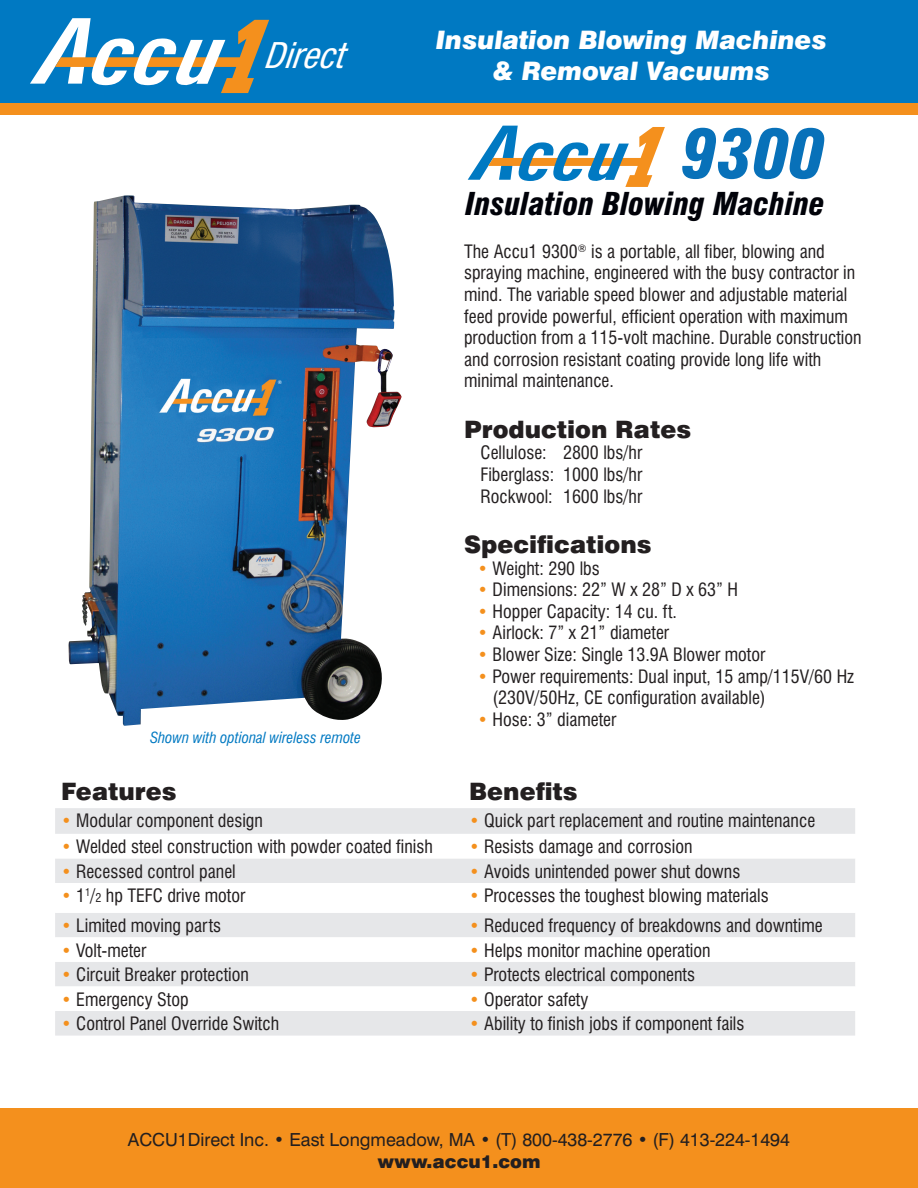
<style>
.page{position:relative;width:918px;height:1188px;background:#fff}
.page>*{position:absolute;margin:0;border:0;box-sizing:border-box;transform-origin:0 0}
.t1{font:italic 900 condensed 66.75px "Swiss 721 BT";color:#0871b9}
.t2{font:italic condensed 36.3px "Helvetica Neue";color:#fff}
.t3{font:italic 900 condensed 30.75px "Swiss 721 BT";color:#010209}
.t4{font:italic 900 25.5px/30.6px "Swiss 721 BT";color:#fff;text-align:center}
.t5{font:900 24px "Swiss 721 BT";color:#231f20}
.t6{font:condensed 18px/21.6px "Swiss 721 BT";color:#231f20}
.t7{font:18px/21.6px "Swiss 721 BT";color:#231f20;text-align:center}
.t8{font:italic condensed 15px "Swiss 721 BT";color:#0079c2}
.t9{font:5.1px "Swiss 721 BT";color:#fff}
.s1{color:#f4901d}
.s2{font-size:12px}
.s3{font-stretch:condensed}
.s4{font-weight:900}
</style>
<div class="page">
<div style="left:55px;top:808px;width:800px;height:228px;background:#e6e7e9"></div>
<svg style="left:55px;top:834px;width:800px;height:24px"></svg>
<svg style="left:55px;top:883px;width:800px;height:128px"></svg>
<img style="left:69px;top:195px;width:333px;height:531px">
<svg style="left:468px;top:126px;width:197px;height:61px"></svg>
<div style="left:0;top:0;width:918px;height:110px;background:#0079c2"></div>
<svg style="left:30px;top:18px;width:239px;height:75px"></svg>
<div style="left:0;top:104px;width:918px;height:11px;background:#f4901d"></div>
<div style="left:0;top:1109px;width:918px;height:79px;background:#f4901d"></div>
<h2 class="t2" style="left:263px;top:34px;width:81px">Direct</h2>
<h3 class="t4" style="left:436px;top:25px;width:393px">Insulation Blowing Machines &amp; Removal Vacuums</h3>
<p class="t9" style="left:278px;top:379px;width:6px">®</p>
<p class="t8" style="left:150px;top:729px;width:212px">Shown with optional wireless remote</p>
<h1 class="t1" style="left:682px;top:114px;width:145px">9300</h1>
<h3 class="t3" style="left:465px;top:185px;width:361px">Insulation Blowing Machine</h3>
<p class="t6" style="left:464px;top:240px;width:399px">The Accu1 9300<sup>®</sup> is a portable, all fiber, blowing and spraying machine, engineered with the busy contractor in mind. The variable speed blower and adjustable material feed provide powerful, efficient operation with maximum production from a 115-volt machine. Durable construction and corrosion resistant coating provide long life with minimal maintenance.</p>
<h3 class="t5" style="left:464px;top:415px;width:229px">Production Rates</h3>
<p class="t6" style="left:481px;top:442px;width:163px;text-align:justify">Cellulose: 2800 lbs/hr Fiberglass: 1000 lbs/hr Rockwool: 1600 lbs/hr</p>
<h3 class="t5" style="left:464px;top:530px;width:189px">Specifications</h3>
<p class="t6" style="left:478px;top:557px;width:124px"><span class="s1">•</span> Weight: 290 lbs</p>
<p class="t6" style="left:478px;top:579px;width:262px"><span class="s1">•</span> Dimensions: 22” W x 28” D x 63” H</p>
<p class="t6" style="left:478px;top:600px;width:201px"><span class="s1">•</span> Hopper Capacity: 14 cu. ft.</p>
<p class="t6" style="left:478px;top:622px;width:193px"><span class="s1">•</span> Airlock: 7” x 21” diameter</p>
<p class="t6" style="left:478px;top:644px;width:289px"><span class="s1">•</span> Blower Size: Single 13.9A Blower motor</p>
<p class="t6" style="left:493px;top:665px;width:363px;text-indent:-15px"><span class="s1">•</span> Power requirements: Dual input, 15 amp/115V/60 Hz (230V/50Hz, CE configuration available)</p>
<p class="t6" style="left:478px;top:708px;width:140px"><span class="s1">•</span> Hose: 3” diameter</p>
<h3 class="t5" style="left:61px;top:776px;width:117px">Features</h3>
<h3 class="t5" style="left:469px;top:776px;width:110px">Benefits</h3>
<p class="t6" style="left:61px;top:810px;width:203px"><span class="s1">•</span> Modular component design</p>
<p class="t6" style="left:469px;top:810px;width:348px"><span class="s1">•</span> Quick part replacement and routine maintenance</p>
<p class="t6" style="left:61px;top:836px;width:373px"><span class="s1">•</span> Welded steel construction with powder coated finish</p>
<p class="t6" style="left:469px;top:836px;width:225px"><span class="s1">•</span> Resists damage and corrosion</p>
<p class="t6" style="left:61px;top:860px;width:176px"><span class="s1">•</span> Recessed control panel</p>
<p class="t6" style="left:469px;top:860px;width:273px"><span class="s1">•</span> Avoids unintended power shut downs</p>
<p class="t6" style="left:61px;top:885px;width:186px"><span class="s1">•</span> 1<sup>1</sup>/<span class="s2">2</span> hp TEFC drive motor</p>
<p class="t6" style="left:469px;top:885px;width:301px"><span class="s1">•</span> Processes the toughest blowing materials</p>
<p class="t6" style="left:61px;top:915px;width:162px"><span class="s1">•</span> Limited moving parts</p>
<p class="t6" style="left:469px;top:915px;width:355px"><span class="s1">•</span> Reduced frequency of breakdowns and downtime</p>
<p class="t6" style="left:61px;top:939px;width:87px"><span class="s1">•</span> Volt-meter</p>
<p class="t6" style="left:469px;top:939px;width:243px"><span class="s1">•</span> Helps monitor machine operation</p>
<p class="t6" style="left:61px;top:964px;width:189px"><span class="s1">•</span> Circuit Breaker protection</p>
<p class="t6" style="left:469px;top:964px;width:227px"><span class="s1">•</span> Protects electrical components</p>
<p class="t6" style="left:61px;top:988px;width:129px"><span class="s1">•</span> Emergency Stop</p>
<p class="t6" style="left:469px;top:988px;width:121px"><span class="s1">•</span> Operator safety</p>
<p class="t6" style="left:61px;top:1013px;width:220px"><span class="s1">•</span> Control Panel Override Switch</p>
<p class="t6" style="left:469px;top:1013px;width:277px"><span class="s1">•</span> Ability to finish jobs if component fails</p>
<p class="t7" style="left:128px;top:1129px;width:664px">ACCU1Direct Inc. <span class="s3">•</span> East Longmeadow, MA <span class="s3">•</span> (T) 800-438-2776 <span class="s3">•</span> (F) 413-224-1494 <span class="s4">www.accu1.com</span></p>
</div>
